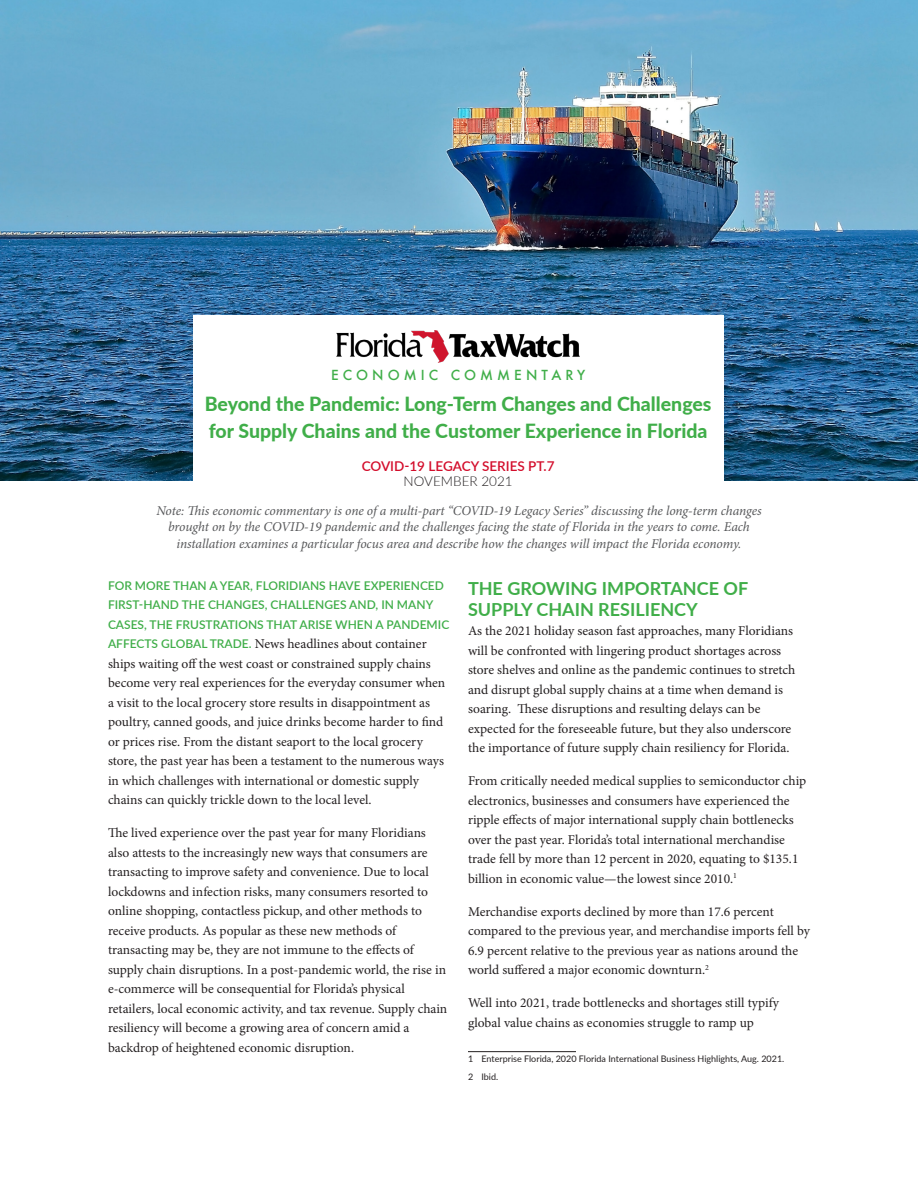
<style>
.page{position:relative;width:918px;height:1188px;background:#fff}
.page>*{position:absolute;margin:0;border:0;box-sizing:border-box;transform-origin:0 0}
.t1{font:800 19.5px/27px "Lato";color:#40ae49}
.Head1{font:700 18px/21px "Lato";color:#40ae49}
.t2{font:13.5px/19.5px "Minion Pro";color:#231f20}
.t3{font:italic 13.5px/16.5px "Minion Pro";letter-spacing:-.005em;color:#57585a;text-align:center}
.t4{font:600 13.5px "Lato";color:#d30d2b}
.t5{font:500 13.5px "Futura";letter-spacing:.3em;color:#40ae49}
.t6{font:300 13.5px "Lato";color:#231f20}
.t7{font:600 12px/19.5px "Lato";color:#40ae49}
.Footnote_text{font:9px "Lato";color:#231f20}
.s1{font-family:"Lato";font-weight:600;font-size:12px;color:#40ae49}
</style>
<div class="page">
<img style="left:0;top:0;width:918px;height:480px">
<div style="left:194px;top:315px;width:530px;height:170px;background:#fff"></div>
<img style="left:337px;top:331px;width:243px;height:31px">
<hr style="left:468px;top:1051px;width:108px;height:1px;background:#231f20">
<p class="t5" style="left:331px;top:366px;width:256px">ECONOMIC COMMENTARY</p>
<p class="t1" style="left:205px;top:389px;width:508px">Beyond the Pandemic: Long-Term Changes and Challenges for Supply Chains and the Customer Experience in Florida</p>
<p class="t4" style="left:362px;top:456px;width:194px">COVID-19 LEGACY SERIES PT.7</p>
<p class="t6" style="left:404px;top:472px;width:111px">NOVEMBER 2021</p>
<p class="t3" style="left:156px;top:502px;width:607px">Note: This economic commentary is one of a multi-part “COVID-19 Legacy Series” discussing the long-term changes brought on by the COVID-19 pandemic and the challenges facing the state of Florida in the years to come. Each installation examines a particular focus area and describe how the changes will impact the Florida economy.</p>
<p class="t7" style="left:108px;top:575px;width:343px">FOR MORE THAN A YEAR, FLORIDIANS HAVE EXPERIENCED<br>FIRST-HAND THE CHANGES, CHALLENGES AND, IN MANY<br>CASES, THE FRUSTRATIONS THAT ARISE WHEN A PANDEMIC</p>
<p class="t2" style="left:108px;top:634px;width:339px"><span class="s1">AFFECTS GLOBAL TRADE.</span> News headlines about container ships waiting off the west coast or constrained supply chains become very real experiences for the everyday consumer when a visit to the local grocery store results in disappointment as poultry, canned goods, and juice drinks become harder to find or prices rise. From the distant seaport to the local grocery store, the past year has been a testament to the numerous ways in which challenges with international or domestic supply chains can quickly trickle down to the local level.</p>
<p class="t2" style="left:108px;top:823px;width:341px">The lived experience over the past year for many Floridians also attests to the increasingly new ways that consumers are transacting to improve safety and convenience. Due to local lockdowns and infection risks, many consumers resorted to online shopping, contactless pickup, and other methods to receive products. As popular as these new methods of transacting may be, they are not immune to the effects of supply chain disruptions. In a post-pandemic world, the rise in e-commerce will be consequential for Florida’s physical retailers, local economic activity, and tax revenue. Supply chain resiliency will become a growing area of concern amid a backdrop of heightened economic disruption.</p>
<p class="Head1" style="left:468px;top:577px;width:282px">THE GROWING IMPORTANCE OF<br>SUPPLY CHAIN RESILIENCY</p>
<p class="t2" style="left:468px;top:621px;width:329px">As the 2021 holiday season fast approaches, many Floridians will be confronted with lingering product shortages across store shelves and online as the pandemic continues to stretch and disrupt global supply chains at a time when demand is soaring. These disruptions and resulting delays can be expected for the foreseeable future, but they also underscore the importance of future supply chain resiliency for Florida.</p>
<p class="t2" style="left:468px;top:771px;width:340px">From critically needed medical supplies to semiconductor chip electronics, businesses and consumers have experienced the ripple effects of major international supply chain bottlenecks over the past year. Florida’s total international merchandise trade fell by more than 12 percent in 2020, equating to $135.1 billion in economic value—the lowest since 2010.<sup>1</sup></p>
<p class="t2" style="left:468px;top:902px;width:343px">Merchandise exports declined by more than 17.6 percent compared to the previous year, and merchandise imports fell by 6.9 percent relative to the previous year as nations around the world suffered a major economic downturn.<sup>2</sup></p>
<p class="t2" style="left:468px;top:993px;width:313px">Well into 2021, trade bottlenecks and shortages still typify global value chains as economies struggle to ramp up</p>
<p class="Footnote_text" style="left:468px;top:1053px;width:318px">1 Enterprise Florida, 2020 Florida International Business Highlights, Aug. 2021.</p>
<p class="Footnote_text" style="left:468px;top:1070px;width:32px">2 Ibid.</p>
</div>
